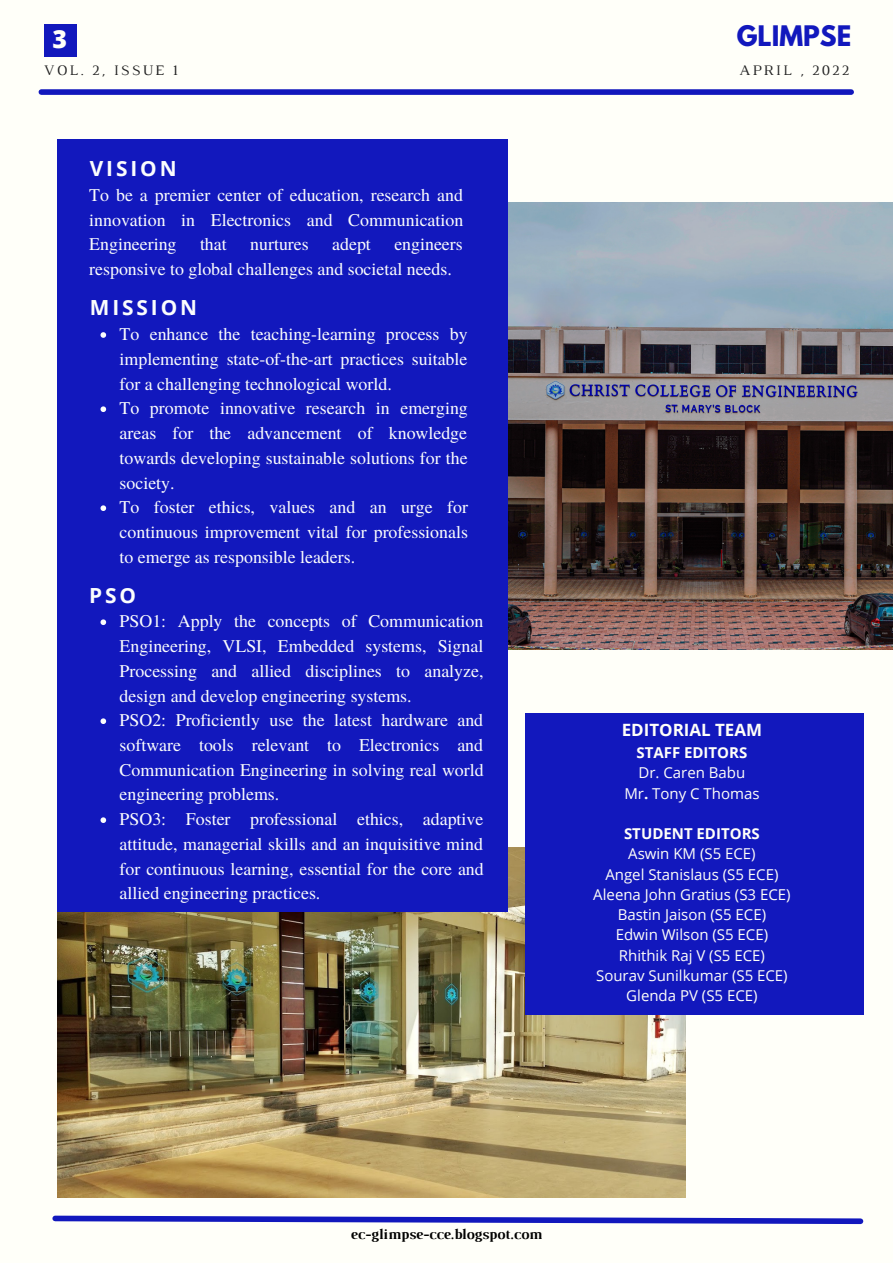
<style>
.page{position:relative;width:893px;height:1264px;background:#fff}
.page>*{position:absolute;margin:0;border:0;box-sizing:border-box;transform-origin:0 0}
.t1{font:700 25.05px "League Spartan";color:#1218bd}
.t2{font:800 24.9px "Open Sans";color:#fffff9}
.t3{font:700 20.85px "Open Sans";letter-spacing:.14em;color:#fbfdfd}
.t4{font:17.85px/24.8px "Te X Gyre Termes";color:#fbfdfd;text-align:justify}
.t5{font:700 16.95px "Open Sans";color:#fffff9}
.t6{font:15px "Open Sans";color:#fffff9}
.t7{font:700 15px "Open Sans";color:#fffff9}
.t8{font:700 14.85px "Luthier";color:#000}
.t9{font:14.85px "Luthier";letter-spacing:.14em;color:#222}
.s1{font-weight:700}
</style>
<div class="page">
<div style="left:0;top:0;width:892px;height:1262px;background:#fffff9"></div>
<div style="left:41px;top:89px;width:810px;height:6px;background:#1218bd"></div>
<div style="left:44px;top:24px;width:32px;height:32px;background:#1218bd"></div>
<img style="left:57px;top:847px;width:628px;height:350px">
<div style="left:525px;top:713px;width:338px;height:302px;background:#1218bd"></div>
<img style="left:508px;top:203px;width:384px;height:446px">
<div style="left:57px;top:139px;width:451px;height:772px;background:#1218bd"></div>
<svg style="left:52px;top:1215px;width:812px;height:10px"></svg>
<svg style="left:100px;top:332px;width:6px;height:6px"></svg>
<svg style="left:100px;top:406px;width:6px;height:6px"></svg>
<svg style="left:100px;top:505px;width:6px;height:6px"></svg>
<svg style="left:100px;top:619px;width:6px;height:6px"></svg>
<svg style="left:100px;top:718px;width:6px;height:6px"></svg>
<svg style="left:100px;top:817px;width:6px;height:6px"></svg>
<p class="t1" style="left:736px;top:24px;width:116px">GLIMPSE</p>
<p class="t2" style="left:53px;top:21px;width:16px">3</p>
<p class="t9" style="left:44px;top:65px;width:135px">VOL. 2, ISSUE 1</p>
<p class="t9" style="left:739px;top:65px;width:111px">APRIL , 2022</p>
<p class="t3" style="left:90px;top:154px;width:88px">VISION</p>
<p class="t4" style="left:89px;top:182px;width:375px">To be a premier center of education, research and innovation in Electronics and Communication Engineering</p>
<p class="t4" style="left:200px;top:231px;width:28px">that</p>
<p class="t4" style="left:250px;top:231px;width:60px">nurtures</p>
<p class="t4" style="left:332px;top:231px;width:40px">adept</p>
<p class="t4" style="left:89px;top:231px;width:375px;text-indent:305px">engineers responsive to global challenges and societal needs.</p>
<p class="t3" style="left:90px;top:292px;width:109px">MISSION</p>
<p class="t4" style="left:120px;top:321px;width:349px">To enhance the teaching-learning process by implementing state-of-the-art practices suitable for a challenging technological world.</p>
<p class="t4" style="left:120px;top:395px;width:350px">To promote innovative research in emerging areas for the advancement of knowledge towards developing sustainable solutions for the society.</p>
<p class="t4" style="left:120px;top:494px;width:350px">To foster ethics, values and an urge for continuous improvement vital for professionals to emerge as responsible leaders.</p>
<p class="t3" style="left:89px;top:580px;width:48px">PSO</p>
<p class="t4" style="left:120px;top:608px;width:365px">PSO1: Apply the concepts of Communication Engineering, VLSI, Embedded systems, Signal Processing and allied disciplines to analyze, design and develop engineering systems.</p>
<p class="t4" style="left:120px;top:707px;width:365px">PSO2: Proficiently use the latest hardware and software tools relevant to Electronics and Communication Engineering in solving real world engineering problems.</p>
<p class="t4" style="left:120px;top:806px;width:365px">PSO3: Foster professional ethics, adaptive attitude, managerial skills and an inquisitive mind for continuous learning, essential for the core and allied engineering practices.</p>
<p class="t5" style="left:621px;top:718px;width:142px">EDITORIAL TEAM</p>
<p class="t7" style="left:636px;top:742px;width:112px">STAFF EDITORS</p>
<p class="t6" style="left:638px;top:762px;width:108px">Dr. Caren Babu</p>
<p class="t6" style="left:624px;top:782px;width:137px">Mr<span class="s1">.</span> Tony C Thomas</p>
<p class="t7" style="left:624px;top:823px;width:137px">STUDENT EDITORS</p>
<p class="t6" style="left:628px;top:843px;width:129px">Aswin KM (S5 ECE)</p>
<p class="t6" style="left:605px;top:863px;width:174px">Angel Stanislaus (S5 ECE)</p>
<p class="t6" style="left:593px;top:883px;width:199px">Aleena John Gratius (S3 ECE)</p>
<p class="t6" style="left:617px;top:904px;width:150px">Bastin Jaison (S5 ECE)</p>
<p class="t6" style="left:615px;top:924px;width:154px">Edwin Wilson (S5 ECE)</p>
<p class="t6" style="left:619px;top:944px;width:148px">Rhithik Raj V (S5 ECE)</p>
<p class="t6" style="left:596px;top:964px;width:193px">Sourav Sunilkumar (S5 ECE)</p>
<p class="t6" style="left:626px;top:985px;width:133px">Glenda PV (S5 ECE)</p>
<p class="t8" style="left:350px;top:1228px;width:193px">ec-glimpse-cce.blogspot.com</p>
</div>
